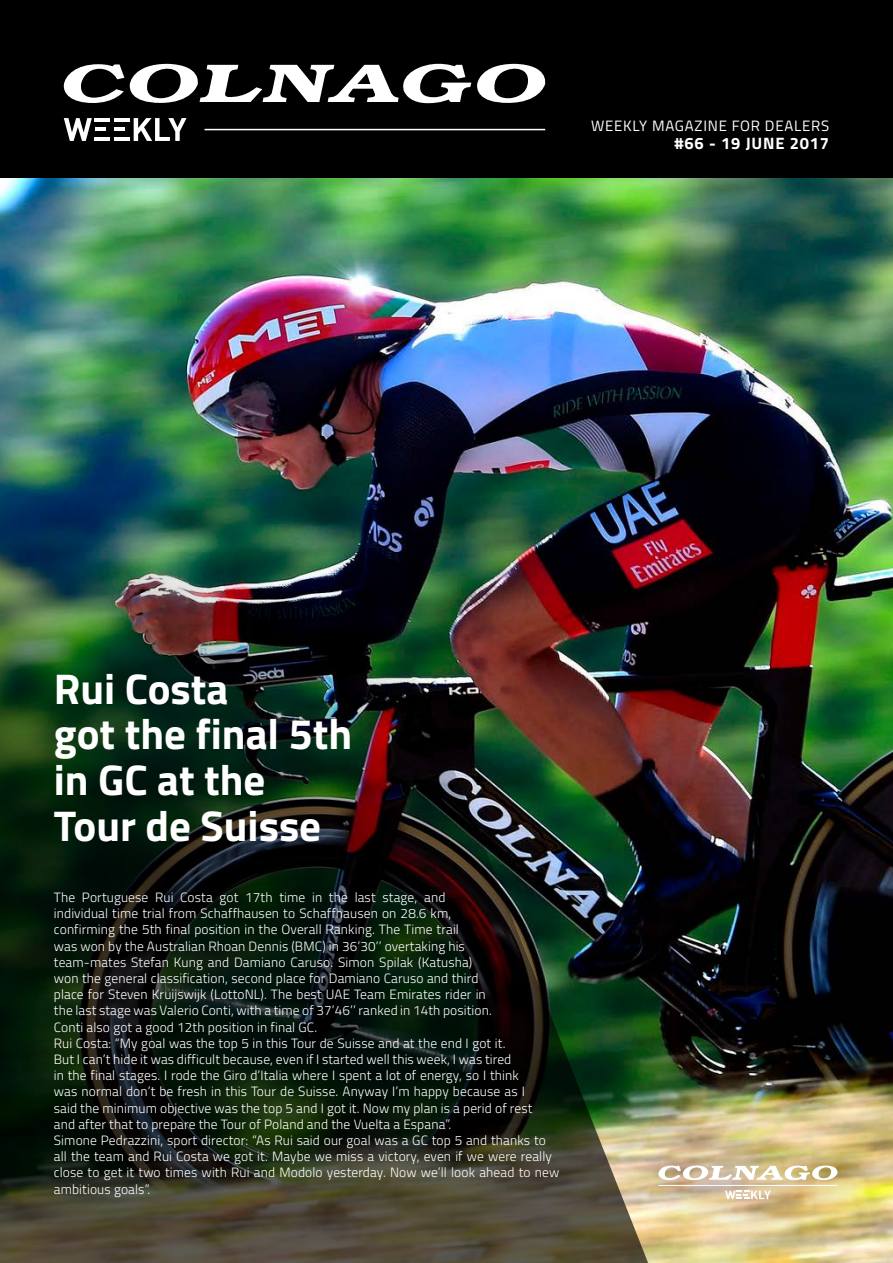
<style>
.page{position:relative;width:893px;height:1263px;background:#fff}
.page>*{position:absolute;margin:0;border:0;box-sizing:border-box;transform-origin:0 0}
.t1{font:700 42.9px/45.8px "Titillium Web";color:#fff}
.t2{font:700 16.5px "Titillium Web";letter-spacing:.05em;color:#fff}
.t3{font:15px "Titillium Web";letter-spacing:.05em;color:#fff}
.t4{font:300 13.5px/16.2px "Titillium Web";letter-spacing:.01em;color:#fff}
</style>
<div class="page">
<img style="left:0;top:177px;width:893px;height:1086px">
<img style="left:0;top:323px;width:729px;height:940px">
<div style="left:0;top:0;width:893px;height:177px;background:#000"></div>
<hr style="left:205px;top:129px;width:340px;height:1px;background:#fff">
<svg style="left:63px;top:63px;width:483px;height:40px"></svg>
<svg style="left:64px;top:118px;width:28px;height:23px"></svg>
<hr style="left:95px;top:127px;width:11px;height:4px;background:#fff">
<hr style="left:95px;top:118px;width:15px;height:4px;background:#fff">
<hr style="left:95px;top:137px;width:15px;height:4px;background:#fff">
<hr style="left:114px;top:127px;width:11px;height:4px;background:#fff">
<hr style="left:114px;top:118px;width:15px;height:4px;background:#fff">
<hr style="left:114px;top:137px;width:15px;height:4px;background:#fff">
<svg style="left:134px;top:118px;width:53px;height:23px"></svg>
<div style="left:623px;top:1127px;width:270px;height:133px;background:#000;opacity:.75"></div>
<hr style="left:658px;top:1185px;width:179px;height:1px;background:#fff">
<svg style="left:658px;top:1164px;width:181px;height:16px"></svg>
<svg style="left:725px;top:1191px;width:46px;height:8px"></svg>
<p class="t3" style="left:591px;top:115px;width:240px">WEEKLY MAGAZINE FOR DEALERS</p>
<p class="t2" style="left:674px;top:131px;width:156px">#66 - 19 JUNE 2017</p>
<h1 class="t1" style="left:54px;top:664px;width:300px">Rui Costa<br>got the final 5th in GC at the<br>Tour de Suisse</h1>
<p class="t4" style="left:54px;top:888px;width:507px">The Portuguese Rui Costa got 17th time in the last stage, and<br>individual time trial from Schaffhausen to Schaffhausen on 28.6 km,<br>confirming the 5th final position in the Overall Ranking. The Time trail<br>was won by the Australian Rhoan Dennis (BMC) in 36’30’’ overtaking his<br>team-mates Stefan Kung and Damiano Caruso. Simon Spilak (Katusha)<br>won the general classification, second place for Damiano Caruso and third<br>place for Steven Kruijswijk (LottoNL). The best UAE Team Emirates rider in<br>the last stage was Valerio Conti, with a time of 37’46’’ ranked in 14th position.<br>Conti also got a good 12th position in final GC.<br>Rui Costa: “My goal was the top 5 in this Tour de Suisse and at the end I got it.<br>But I can’t hide it was difficult because, even if I started well this week, I was tired<br>in the final stages. I rode the Giro d’Italia where I spent a lot of energy, so I think<br>was normal don’t be fresh in this Tour de Suisse. Anyway I’m happy because as I<br>said the minimum objective was the top 5 and I got it. Now my plan is a perid of rest<br>and after that to prepare the Tour of Poland and the Vuelta a Espana”.<br>Simone Pedrazzini, sport director: “As Rui said our goal was a GC top 5 and thanks to all the team and Rui Costa we got it. Maybe we miss a victory, even if we were really close to get it two times with Rui and Modolo yesterday. Now we’ll look ahead to new ambitious goals”.</p>
</div>
